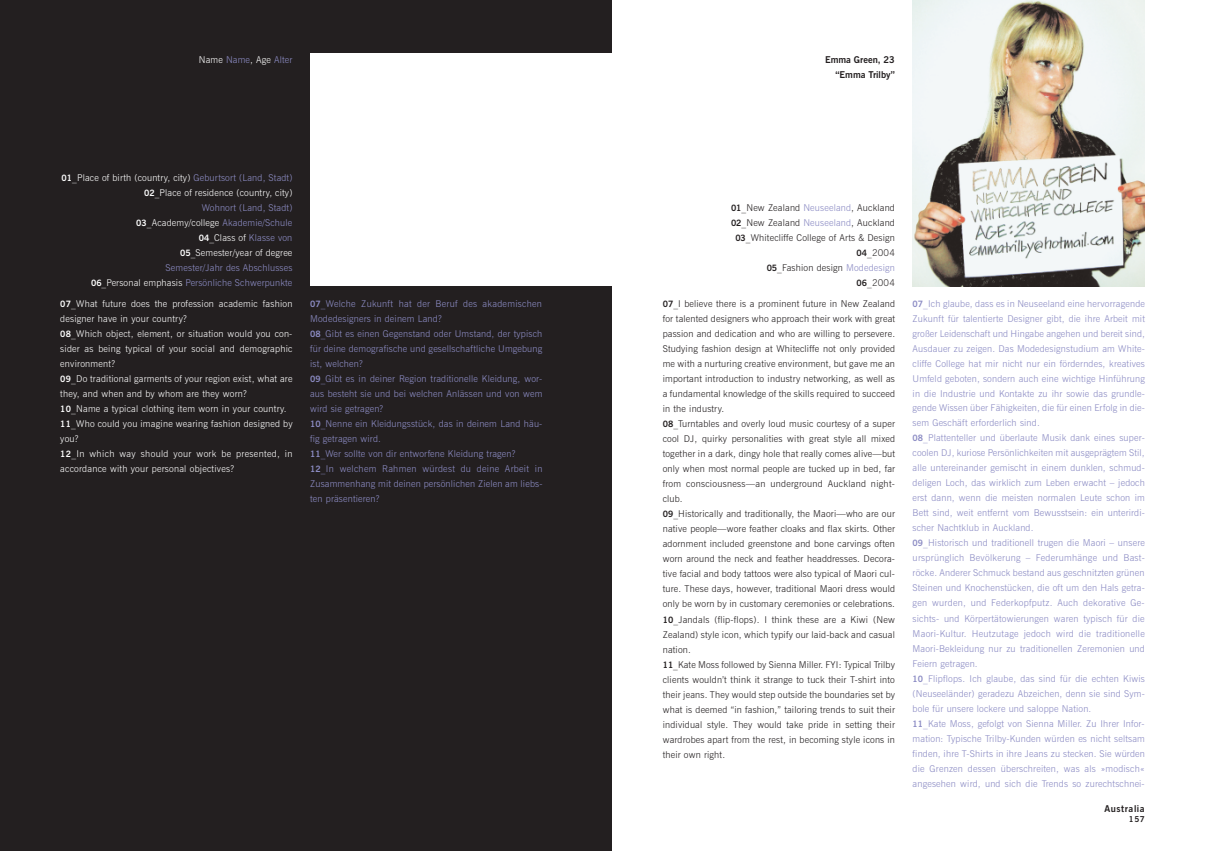
<style>
.page{position:relative;width:1205px;height:851px;background:#fff}
.page>*{position:absolute;margin:0;border:0;box-sizing:border-box;transform-origin:0 0}
.t1{font:300 9.38px/15px "News Gothic BT";letter-spacing:.02em;color:#8c8cc4}
.t2{font:300 9.38px/15px "News Gothic BT";letter-spacing:.02em;color:#231f20}
.t3{font:300 9.38px/15px "News Gothic BT";letter-spacing:.025em;color:#fff}
.t4{font:700 9.38px/15px "News Gothic BT";color:#231f20;text-align:right}
.t5{font:700 9.38px "News Gothic BT";letter-spacing:.06em;color:#231f20}
.t6{font:700 8.12px "News Gothic BT";color:#231f20}
.s1{color:#fff}
.s2{font-weight:700;font-size:8.75px}
.s3{color:#8c8cc4}
</style>
<div class="page">
<img style="left:912px;top:0;width:233px;height:286px">
<div style="left:0;top:0;width:612px;height:850px;background:#231f20"></div>
<div style="left:310px;top:53px;width:306px;height:233px;background:#fff"></div>
<p class="t1" style="left:199px;top:53px;width:95px"><span class="s1">Name</span> Name<span class="s1">, Age</span> Alter</p>
<p class="t3" style="left:62px;top:171px;width:232px;text-align:right"><span class="s2">01</span>_Place of birth (country, city) <span class="s3">Geburtsort (Land, Stadt)<br></span><span class="s2">02</span>_Place of residence (country, city)<br><span class="s3">Wohnort (Land, Stadt)<br></span><span class="s2">03</span>_Academy/college <span class="s3">Akademie/Schule<br></span><span class="s2">04</span>_Class of <span class="s3">Klasse von<br></span><span class="s2">05</span>_Semester/year of degree<br><span class="s3">Semester/Jahr des Abschlusses<br></span><span class="s2">06</span>_Personal emphasis <span class="s3">Persönliche Schwerpunkte</span></p>
<p class="t3" style="left:60px;top:297px;width:234px"><span class="s2">07</span>_What future does the profession academic fashion designer have in your country?<br><span class="s2">08</span>_Which object, element, or situation would you con&shy;sider as being typical of your social and demographic environment?<br><span class="s2">09</span>_Do traditional garments of your region exist, what are they, and when and by whom are they worn?<br><span class="s2">10</span>_Name a typical clothing item worn in your country.<br><span class="s2">11</span>_Who could you imagine wearing fashion designed by you?<br><span class="s2">12</span>_In which way should your work be presented, in accordance with your personal objectives?</p>
<p class="t1" style="left:310px;top:297px;width:234px"><span class="s2">07</span>_Welche Zukunft hat der Beruf des akademischen Modedesigners in deinem Land?<br><span class="s2">08</span>_Gibt es einen Gegenstand oder Umstand, der typisch für deine demografische und gesellschaftliche Umgebung ist, welchen?<br><span class="s2">09</span>_Gibt es in deiner Region traditionelle Kleidung, wor&shy;aus besteht sie und bei welchen Anlässen und von wem wird sie getragen?<br><span class="s2">10</span>_Nenne ein Kleidungsstück, das in deinem Land häu&shy;fig getragen wird.<br><span class="s2">11</span>_Wer sollte von dir entworfene Kleidung tragen?<br><span class="s2">12</span>_In welchem Rahmen würdest du deine Arbeit in Zusammenhang mit deinen persönlichen Zielen am liebs&shy;ten präsentieren?</p>
<p class="t4" style="left:825px;top:53px;width:71px">Emma Green, 23 “Emma Trilby”</p>
<p class="t2" style="left:731px;top:201px;width:165px;text-align:right"><span class="s2">01</span>_New Zealand <span class="s3">Neuseeland</span>, Auckland<br><span class="s2">02</span>_New Zealand <span class="s3">Neuseeland</span>, Auckland<br><span class="s2">03</span>_Whitecliffe College of Arts &amp; Design<br><span class="s2">04</span>_2004<br><span class="s2">05</span>_Fashion design <span class="s3">Modedesign<br></span><span class="s2">06</span>_2004</p>
<p class="t2" style="left:663px;top:297px;width:234px"><span class="s2">07</span>_I believe there is a prominent future in New Zealand for talented designers who approach their work with great passion and dedication and who are willing to persevere.<br>Studying fashion design at Whitecliffe not only provided me with a nurturing creative environment, but gave me an important introduction to industry networking, as well as a fundamental knowledge of the skills required to succeed in the industry.<br><span class="s2">08</span>_Turntables and overly loud music courtesy of a super cool DJ, quirky personalities with great style all mixed together in a dark, dingy hole that really comes alive—but only when most normal people are tucked up in bed, far from consciousness—an underground Auckland night&shy;club.<br><span class="s2">09</span>_Historically and traditionally, the Maori—who are our native people—wore feather cloaks and flax skirts. Other adornment included greenstone and bone carvings often worn around the neck and feather headdresses. Decora&shy;tive facial and body tattoos were also typical of Maori cul&shy;ture. These days, however, traditional Maori dress would only be worn by in customary ceremonies or celebrations.<br><span class="s2">10</span>_Jandals (flip-flops). I think these are a Kiwi (New Zealand) style icon, which typify our laid-back and casual nation.<br><span class="s2">11</span>_Kate Moss followed by Sienna Miller. FYI: Typical Trilby clients wouldn’t think it strange to tuck their T-shirt into their jeans. They would step outside the boundaries set by what is deemed “in fashion,” tailoring trends to suit their individual style. They would take pride in setting their wardrobes apart from the rest, in becoming style icons in their own right.</p>
<p class="t1" style="left:912px;top:297px;width:234px"><span class="s2">07</span>_Ich glaube, dass es in Neuseeland eine hervorragende Zukunft für talentierte Designer gibt, die ihre Arbeit mit großer Leidenschaft und Hingabe angehen und bereit sind, Ausdauer zu zeigen. Das Modedesignstudium am White&shy;cliffe College hat mir nicht nur ein förderndes, kreatives Umfeld geboten, sondern auch eine wichtige Hinführung in die Industrie und Kontakte zu ihr sowie das grundle&shy;gende Wissen über Fähigkeiten, die für einen Erfolg in die&shy;sem Geschäft erforderlich sind.<br><span class="s2">08</span>_Plattenteller und überlaute Musik dank eines super&shy;coolen DJ, kuriose Persönlichkeiten mit ausgeprägtem Stil, alle untereinander gemischt in einem dunklen, schmud&shy;deligen Loch, das wirklich zum Leben erwacht – jedoch erst dann, wenn die meisten normalen Leute schon im Bett sind, weit entfernt vom Bewusstsein: ein unterirdi&shy;scher Nachtklub in Auckland.<br><span class="s2">09</span>_Historisch und traditionell trugen die Maori – unsere ursprünglich Bevölkerung – Federumhänge und Bast&shy;röcke. Anderer Schmuck bestand aus geschnitzten grünen Steinen und Knochenstücken, die oft um den Hals getra&shy;gen wurden, und Federkopfputz. Auch dekorative Ge&shy;sichts- und Körpertätowierungen waren typisch für die Maori-Kultur. Heutzutage jedoch wird die traditionelle Maori-Bekleidung nur zu traditionellen Zeremonien und Feiern getragen.<br><span class="s2">10</span>_Flipflops. Ich glaube, das sind für die echten Kiwis (Neuseeländer) geradezu Abzeichen, denn sie sind Sym&shy;bole für unsere lockere und saloppe Nation.<br><span class="s2">11</span>_Kate Moss, gefolgt von Sienna Miller. Zu Ihrer Infor&shy;mation: Typische Trilby-Kunden würden es nicht seltsam finden, ihre T-Shirts in ihre Jeans zu stecken. Sie würden die Grenzen dessen überschreiten, was als »modisch« angesehen wird, und sich die Trends so zurechtschnei-</p>
<p class="t5" style="left:1104px;top:804px;width:42px">Australia</p>
<p class="t6" style="left:1129px;top:816px;width:17px">157</p>
</div>
